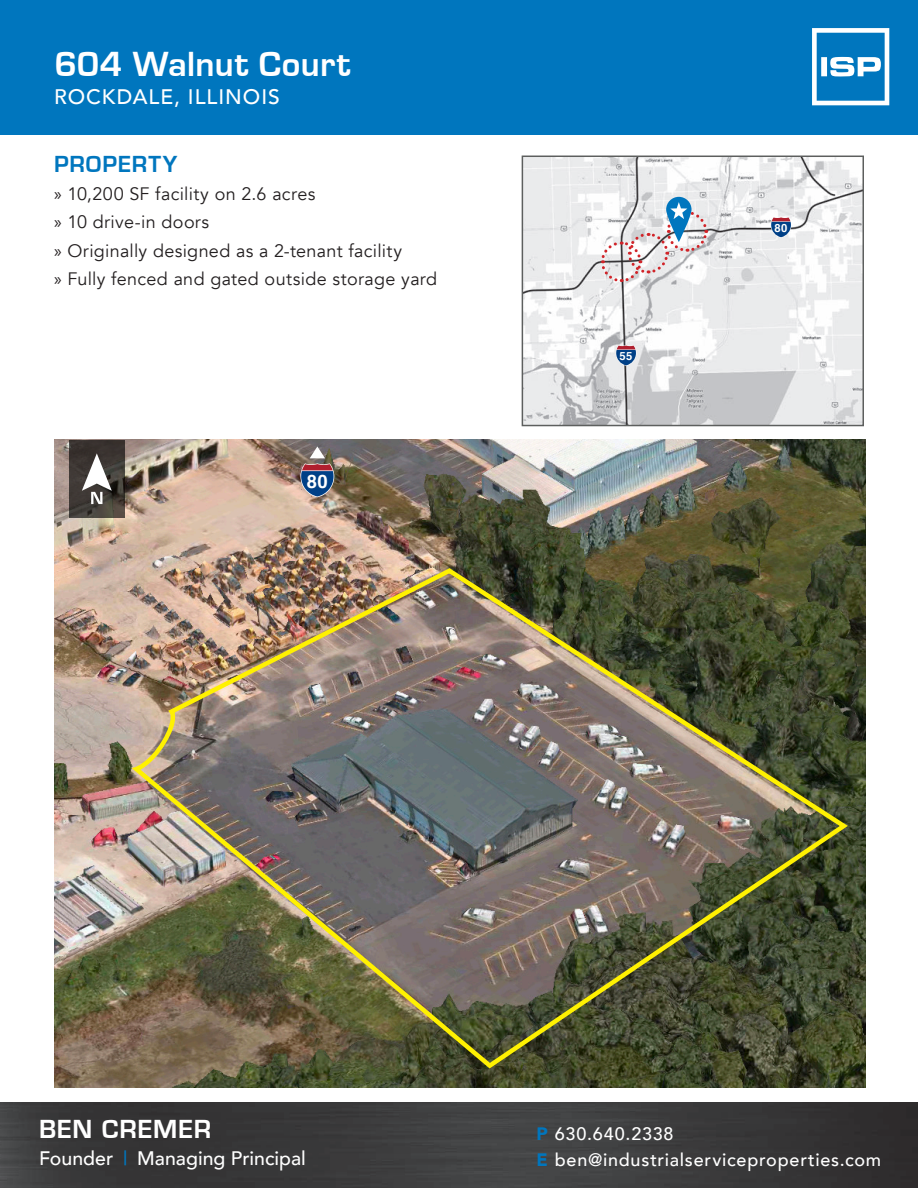
<style>
.page{position:relative;width:918px;height:1188px;background:#fff}
.page>*{position:absolute;margin:0;border:0;box-sizing:border-box;transform-origin:0 0}
.Property_Address{font:700 36px "Eurostile";letter-spacing:.01em;color:#fff}
.t1{font:700 27px "Eurostile";letter-spacing:.035em;color:#fff}
.Subheads{font:700 24px "Eurostile";letter-spacing:.04em;color:#0076be}
.Property_City_State{font:500 21px "Avenir";letter-spacing:.045em;color:#fff}
.t2{font:500 19.5px "Avenir";color:#fff}
.Subheads-2{font:700 18.45px "Helvetica";color:#fff}
.t3{font:18px "Avenir";letter-spacing:.015em;color:#231f20}
.t4{font:500 18px/25.5px "Avenir";letter-spacing:.04em;color:#fff}
.Subheads-3{font:700 11.25px "Helvetica";color:#fff}
.s1{font-family:"Myriad Pro"}
.s2{color:#0076be}
.s3{font-weight:900;color:#0076be}
</style>
<div class="page">
<div style="left:0;top:0;width:918px;height:135px;background:#0076be"></div>
<svg style="left:812px;top:28px;width:77px;height:77px"></svg>
<img style="left:525px;top:159px;width:336px;height:264px">
<div style="left:522px;top:156px;width:342px;height:270px;border:2px solid #5d5f5e"></div>
<svg style="left:616px;top:345px;width:20px;height:21px"></svg>
<svg style="left:771px;top:217px;width:20px;height:21px"></svg>
<div style="left:666px;top:197px;width:26px;height:45px;background:#0076be;border-radius:13px"></div>
<svg style="left:599px;top:202px;width:110px;height:82px"></svg>
<img style="left:54px;top:440px;width:812px;height:648px">
<svg style="left:69px;top:440px;width:56px;height:78px;background:#3f3934"></svg>
<svg style="left:82px;top:453px;width:30px;height:51px"></svg>
<img style="left:130px;top:566px;width:722px;height:505px">
<svg style="left:300px;top:446px;width:34px;height:51px;background:#63687f"></svg>
<img style="left:0;top:1103px;width:918px;height:85px">
<p class="Property_Address" style="left:55px;top:45px;width:298px">604 Walnut Court</p>
<p class="Property_City_State" style="left:54px;top:79px;width:227px">ROCKDALE, ILLINOIS</p>
<p class="Subheads" style="left:54px;top:151px;width:125px">PROPERTY</p>
<p class="t3" style="left:54px;top:183px;width:263px"><span class="s1">»</span> 10,200 SF facility on 2.6 acres</p>
<p class="t3" style="left:54px;top:211px;width:157px"><span class="s1">»</span> 10 drive-in doors</p>
<p class="t3" style="left:54px;top:240px;width:350px"><span class="s1">»</span> Originally designed as a 2-tenant facility</p>
<p class="t3" style="left:54px;top:268px;width:385px"><span class="s1">»</span> Fully fenced and gated outside storage yard</p>
<p class="Subheads-2" style="left:307px;top:466px;width:22px">80</p>
<p class="Subheads-3" style="left:620px;top:347px;width:14px">55</p>
<p class="Subheads-3" style="left:775px;top:219px;width:14px">80</p>
<h2 class="t1" style="left:39px;top:1115px;width:174px">BEN CREMER</h2>
<p class="t2" style="left:39px;top:1142px;width:268px">Founder <span class="s2">|</span> Managing Principal</p>
<p class="t4" style="left:537px;top:1120px;width:346px"><span class="s3">P</span> 630.640.2338<br><span class="s3">E</span> ben@industrialserviceproperties.com</p>
</div>
